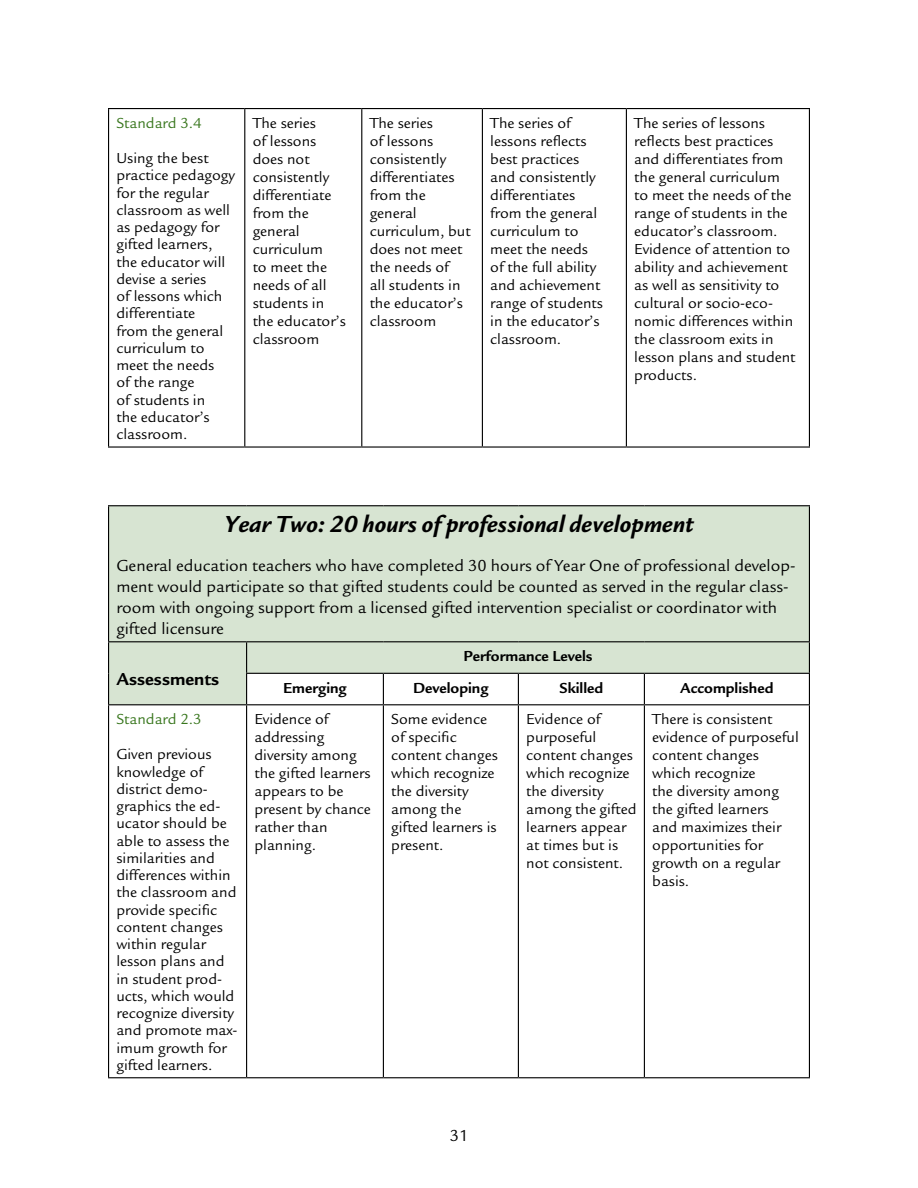
<style>
.page{position:relative;width:918px;height:1188px;background:#fff}
.page>*{position:absolute;margin:0;border:0;box-sizing:border-box;transform-origin:0 0}
.t1{font:italic 700 24px "Legacy Sans";color:#000}
.t2{font:700 18px "Legacy Sans";color:#000}
.t3{font:16.5px/21px "Legacy Sans";color:#000}
.t4{font:15px/18px "Legacy Sans";color:#000}
.t5{font:700 15px "Legacy Sans";color:#000}
.t6{font:15px "Legacy Sans";color:#38761d}
</style>
<div class="page">
<hr style="left:108px;top:108px;width:137px;height:1px;background:#000">
<hr style="left:245px;top:108px;width:117px;height:1px;background:#000">
<hr style="left:362px;top:108px;width:120px;height:1px;background:#000">
<hr style="left:482px;top:108px;width:144px;height:1px;background:#000">
<hr style="left:626px;top:108px;width:184px;height:1px;background:#000">
<hr style="left:108px;top:446px;width:137px;height:2px;background:#000">
<hr style="left:245px;top:446px;width:117px;height:2px;background:#000">
<hr style="left:362px;top:446px;width:120px;height:2px;background:#000">
<hr style="left:482px;top:446px;width:144px;height:2px;background:#000">
<hr style="left:626px;top:446px;width:184px;height:2px;background:#000">
<hr style="left:108px;top:109px;width:1px;height:337px;background:#000">
<hr style="left:244px;top:109px;width:1px;height:337px;background:#000">
<hr style="left:361px;top:109px;width:1px;height:337px;background:#000">
<hr style="left:482px;top:109px;width:1px;height:337px;background:#000">
<hr style="left:626px;top:109px;width:1px;height:337px;background:#000">
<hr style="left:809px;top:109px;width:1px;height:337px;background:#000">
<svg style="left:109px;top:506px;width:700px;height:198px;background:#dae6d6"></svg>
<hr style="left:108px;top:505px;width:139px;height:1px;background:#000">
<hr style="left:247px;top:505px;width:136px;height:1px;background:#000">
<hr style="left:383px;top:505px;width:135px;height:1px;background:#000">
<hr style="left:518px;top:505px;width:126px;height:1px;background:#000">
<hr style="left:644px;top:505px;width:166px;height:1px;background:#000">
<hr style="left:108px;top:641px;width:139px;height:1px;background:#000">
<hr style="left:247px;top:641px;width:136px;height:1px;background:#000">
<hr style="left:383px;top:641px;width:135px;height:1px;background:#000">
<hr style="left:518px;top:641px;width:126px;height:1px;background:#000">
<hr style="left:644px;top:641px;width:166px;height:1px;background:#000">
<hr style="left:246px;top:673px;width:137px;height:1px;background:#000">
<hr style="left:383px;top:673px;width:135px;height:1px;background:#000">
<hr style="left:518px;top:673px;width:126px;height:1px;background:#000">
<hr style="left:644px;top:673px;width:166px;height:1px;background:#000">
<hr style="left:108px;top:704px;width:139px;height:1px;background:#000">
<hr style="left:247px;top:704px;width:136px;height:1px;background:#000">
<hr style="left:383px;top:704px;width:135px;height:1px;background:#000">
<hr style="left:518px;top:704px;width:126px;height:1px;background:#000">
<hr style="left:644px;top:704px;width:166px;height:1px;background:#000">
<hr style="left:108px;top:1077px;width:139px;height:1px;background:#000">
<hr style="left:247px;top:1077px;width:136px;height:1px;background:#000">
<hr style="left:383px;top:1077px;width:135px;height:1px;background:#000">
<hr style="left:518px;top:1077px;width:126px;height:1px;background:#000">
<hr style="left:644px;top:1077px;width:166px;height:1px;background:#000">
<hr style="left:108px;top:506px;width:1px;height:135px;background:#000">
<hr style="left:108px;top:642px;width:1px;height:31px;background:#000">
<hr style="left:108px;top:673px;width:1px;height:31px;background:#000">
<hr style="left:108px;top:705px;width:1px;height:372px;background:#000">
<hr style="left:809px;top:506px;width:1px;height:135px;background:#000">
<hr style="left:246px;top:642px;width:1px;height:31px;background:#000">
<hr style="left:809px;top:642px;width:1px;height:31px;background:#000">
<hr style="left:246px;top:674px;width:1px;height:30px;background:#000">
<hr style="left:383px;top:674px;width:1px;height:30px;background:#000">
<hr style="left:518px;top:674px;width:1px;height:30px;background:#000">
<hr style="left:644px;top:674px;width:1px;height:30px;background:#000">
<hr style="left:809px;top:674px;width:1px;height:30px;background:#000">
<hr style="left:246px;top:705px;width:1px;height:372px;background:#000">
<hr style="left:383px;top:705px;width:1px;height:372px;background:#000">
<hr style="left:518px;top:705px;width:1px;height:372px;background:#000">
<hr style="left:644px;top:705px;width:1px;height:372px;background:#000">
<hr style="left:809px;top:705px;width:1px;height:372px;background:#000">
<p class="t6" style="left:116px;top:114px;width:87px">Standard 3.4</p>
<p class="t4" style="left:116px;top:150px;width:120px;line-height:17.2px">Using the best practice pedagogy for the regular classroom as well as pedagogy for gifted learners, the educator will devise a series<br>of lessons which differentiate<br>from the general curriculum to meet the needs<br>of the range<br>of students in<br>the educator’s classroom.</p>
<p class="t4" style="left:253px;top:114px;width:95px">The series<br>of lessons does not consistently differentiate from the general curriculum<br>to meet the needs of all students in the educator’s classroom</p>
<p class="t4" style="left:370px;top:114px;width:103px">The series<br>of lessons consistently differentiates from the general curriculum, but does not meet the needs of<br>all students in the educator’s classroom</p>
<p class="t4" style="left:490px;top:114px;width:114px">The series of lessons reflects best practices and consistently differentiates from the general curriculum to meet the needs of the full ability and achievement range of students in the educator’s classroom.</p>
<p class="t4" style="left:634px;top:114px;width:163px">The series of lessons reflects best practices and differentiates from the general curriculum to meet the needs of the range of students in the educator’s classroom.<br>Evidence of attention to ability and achievement as well as sensitivity to cultural or socio-eco&shy;nomic differences within the classroom exits in lesson plans and student products.</p>
<h1 class="t1" style="left:224px;top:509px;width:471px">Year Two: 20 hours of professional development</h1>
<p class="t3" style="left:116px;top:555px;width:681px">General education teachers who have completed 30 hours of Year One of professional develop&shy;ment would participate so that gifted students could be counted as served in the regular class&shy;room with ongoing support from a licensed gifted intervention specialist or coordinator with gifted licensure</p>
<p class="t2" style="left:116px;top:668px;width:104px">Assessments</p>
<p class="t5" style="left:463px;top:647px;width:131px">Performance Levels</p>
<p class="t5" style="left:283px;top:679px;width:65px">Emerging</p>
<p class="t5" style="left:413px;top:679px;width:77px">Developing</p>
<p class="t5" style="left:559px;top:679px;width:45px">Skilled</p>
<p class="t5" style="left:680px;top:679px;width:95px">Accomplished</p>
<p class="t6" style="left:116px;top:710px;width:87px">Standard 2.3</p>
<p class="t4" style="left:116px;top:746px;width:123px;line-height:17.2px">Given previous knowledge of district demo&shy;graphics the ed&shy;ucator should be able to assess the similarities and differences within the classroom and provide specific content changes within regular lesson plans and in student prod&shy;ucts, which would recognize diversity and promote max&shy;imum growth for gifted learners.</p>
<p class="t4" style="left:254px;top:710px;width:118px">Evidence of addressing diversity among the gifted learners appears to be present by chance rather than planning.</p>
<p class="t4" style="left:391px;top:710px;width:108px">Some evidence of specific content changes which recognize the diversity among the gifted learners is present.</p>
<p class="t4" style="left:526px;top:710px;width:112px">Evidence of purposeful content changes which recognize the diversity among the gifted learners appear at times but is not consistent.</p>
<p class="t4" style="left:652px;top:710px;width:148px">There is consistent evidence of purposeful content changes which recognize<br>the diversity among the gifted learners<br>and maximizes their opportunities for growth on a regular basis.</p>
<p class="t3" style="left:450px;top:1125px;width:20px">31</p>
</div>
